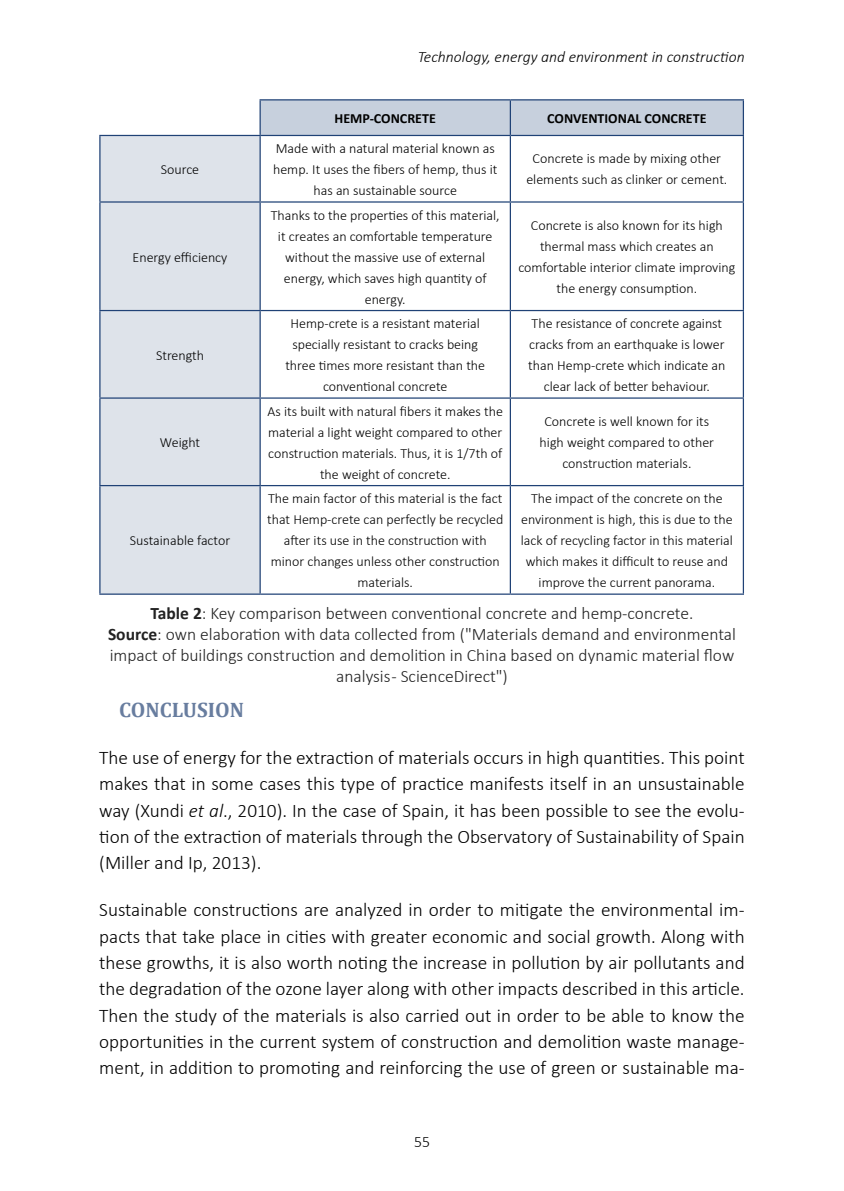
<style>
.page{position:relative;width:844px;height:1191px;background:#fff}
.page>*{position:absolute;margin:0;border:0;box-sizing:border-box;transform-origin:0 0}
.t1{font:700 21px "Cambria";color:#687d9f}
.t2{font:300 19.25px/26.2px "Calibri";color:#000;text-align:justify}
.t3{font:300 17.5px/21px "Calibri";color:#222;text-align:center}
.t4{font:italic 300 15.75px "Calibri";color:#000}
.t5{font:300 15.75px "Calibri";color:#000}
.t6{font:300 14px/21px "Calibri";color:#000;text-align:center}
.t7{font:700 14px "Calibri";color:#000}
.s1{font-weight:700}
.s2{font-style:italic}
</style>
<div class="page">
<div style="left:261px;top:100px;width:481px;height:35px;background:#c7d0dd"></div>
<div style="left:100px;top:136px;width:159px;height:457px;background:#dee3ea"></div>
<svg style="left:261px;top:136px;width:481px;height:351px"></svg>
<hr style="left:259px;top:100px;width:2px;height:35px;background:#204276">
<hr style="left:99px;top:135px;width:161px;height:1px;background:#204276">
<hr style="left:259px;top:99px;width:251px;height:1px;background:#204276">
<hr style="left:510px;top:99px;width:233px;height:1px;background:#204276">
<hr style="left:509px;top:100px;width:2px;height:35px;background:#204276">
<hr style="left:742px;top:100px;width:1px;height:35px;background:#204276">
<hr style="left:99px;top:136px;width:1px;height:65px;background:#204276">
<hr style="left:260px;top:135px;width:250px;height:1px;background:#204276">
<hr style="left:259px;top:136px;width:2px;height:65px;background:#204276">
<hr style="left:510px;top:135px;width:233px;height:1px;background:#204276">
<hr style="left:509px;top:136px;width:2px;height:65px;background:#204276">
<hr style="left:742px;top:136px;width:1px;height:65px;background:#204276">
<hr style="left:99px;top:201px;width:161px;height:2px;background:#204276">
<hr style="left:99px;top:203px;width:1px;height:107px;background:#204276">
<hr style="left:260px;top:201px;width:250px;height:2px;background:#204276">
<hr style="left:259px;top:203px;width:2px;height:107px;background:#204276">
<hr style="left:510px;top:201px;width:233px;height:2px;background:#204276">
<hr style="left:509px;top:203px;width:2px;height:107px;background:#204276">
<hr style="left:742px;top:203px;width:1px;height:107px;background:#204276">
<hr style="left:99px;top:310px;width:161px;height:1px;background:#204276">
<hr style="left:99px;top:311px;width:1px;height:86px;background:#204276">
<hr style="left:260px;top:310px;width:250px;height:1px;background:#204276">
<hr style="left:259px;top:311px;width:2px;height:86px;background:#204276">
<hr style="left:510px;top:310px;width:233px;height:1px;background:#204276">
<hr style="left:509px;top:311px;width:2px;height:86px;background:#204276">
<hr style="left:742px;top:311px;width:1px;height:86px;background:#204276">
<hr style="left:99px;top:397px;width:161px;height:2px;background:#204276">
<hr style="left:99px;top:399px;width:1px;height:86px;background:#204276">
<hr style="left:260px;top:397px;width:250px;height:2px;background:#204276">
<hr style="left:259px;top:399px;width:2px;height:86px;background:#204276">
<hr style="left:510px;top:397px;width:233px;height:2px;background:#204276">
<hr style="left:509px;top:399px;width:2px;height:86px;background:#204276">
<hr style="left:742px;top:399px;width:1px;height:86px;background:#204276">
<hr style="left:99px;top:485px;width:161px;height:1px;background:#204276">
<hr style="left:99px;top:486px;width:1px;height:107px;background:#204276">
<hr style="left:260px;top:485px;width:250px;height:1px;background:#204276">
<hr style="left:259px;top:486px;width:2px;height:107px;background:#204276">
<hr style="left:510px;top:485px;width:233px;height:1px;background:#204276">
<hr style="left:509px;top:486px;width:2px;height:107px;background:#204276">
<hr style="left:742px;top:486px;width:1px;height:107px;background:#204276">
<hr style="left:99px;top:593px;width:161px;height:2px;background:#204276">
<hr style="left:260px;top:593px;width:250px;height:2px;background:#204276">
<hr style="left:510px;top:593px;width:233px;height:2px;background:#204276">
<p class="t4" style="left:417px;top:47px;width:328px">Technology, energy and environment in construction</p>
<p class="t6" style="left:161px;top:159px;width:40px">Source</p>
<p class="t6" style="left:132px;top:246px;width:96px">Energy efficiency</p>
<p class="t6" style="left:156px;top:344px;width:49px">Strength</p>
<p class="t6" style="left:160px;top:432px;width:42px">Weight</p>
<p class="t7" style="left:334px;top:108px;width:103px">HEMP-CONCRETE</p>
<p class="t7" style="left:547px;top:108px;width:161px">CONVENTIONAL CONCRETE</p>
<p class="t6" style="left:273px;top:138px;width:226px">Made with a natural material known as hemp. It uses the fibers of hemp, thus it has an sustainable source</p>
<p class="t6" style="left:526px;top:148px;width:202px">Concrete is made by mixing other elements such as clinker or cement.</p>
<p class="t6" style="left:271px;top:204px;width:230px">Thanks to the properties of this material, it creates an comfortable temperature without the massive use of external energy, which saves high quantity of energy.</p>
<p class="t6" style="left:518px;top:215px;width:218px">Concrete is also known for its high thermal mass which creates an comfortable interior climate improving the energy consumption.</p>
<p class="t6" style="left:285px;top:313px;width:201px">Hemp-crete is a resistant material specially resistant to cracks being three times more resistant than the conventional concrete</p>
<p class="t6" style="left:528px;top:313px;width:199px">The resistance of concrete against cracks from an earthquake is lower than Hemp-crete which indicate an clear lack of better behaviour.</p>
<p class="t6" style="left:267px;top:400px;width:237px">As its built with natural fibers it makes the material a light weight compared to other construction materials. Thus, it is 1/7th of the weight of concrete.</p>
<p class="t6" style="left:539px;top:411px;width:176px">Concrete is well known for its high weight compared to other construction materials.</p>
<p class="t6" style="left:267px;top:488px;width:237px">The main factor of this material is the fact that Hemp-crete can perfectly be recycled after its use in the construction with minor changes unless other construction materials.</p>
<p class="t6" style="left:520px;top:488px;width:214px">The impact of the concrete on the environment is high, this is due to the lack of recycling factor in this material which makes it difficult to reuse and improve the current panorama.</p>
<p class="t3" style="left:108px;top:603px;width:629px"><span class="s1">Table 2</span>: Key comparison between conventional concrete and hemp-concrete.<br><span class="s1">Source</span>: own elaboration with data collected from ("Materials demand and environmental impact of buildings construction and demolition in China based on dynamic material flow analysis - ScienceDirect")</p>
<h1 class="t1" style="left:119px;top:695px;width:126px">CONCLUSION</h1>
<p class="t2" style="left:99px;top:744px;width:646px">The use of energy for the extraction of materials occurs in high quantities. This point makes that in some cases this type of practice manifests itself in an unsustainable way (Xundi <span class="s2">et al</span>., 2010). In the case of Spain, it has been possible to see the evolu&shy;tion of the extraction of materials through the Observatory of Sustainability of Spain (Miller and Ip, 2013).</p>
<p class="t2" style="left:99px;top:896px;width:646px">Sustainable constructions are analyzed in order to mitigate the environmental im&shy;pacts that take place in cities with greater economic and social growth. Along with these growths, it is also worth noting the increase in pollution by air pollutants and the degradation of the ozone layer along with other impacts described in this article.<br>Then the study of the materials is also carried out in order to be able to know the opportunities in the current system of construction and demolition waste manage&shy;ment, in addition to promoting and reinforcing the use of green or sustainable ma-</p>
<p class="t6" style="left:130px;top:530px;width:102px">Sustainable factor</p>
<p class="t5" style="left:414px;top:1132px;width:17px">55</p>
</div>
